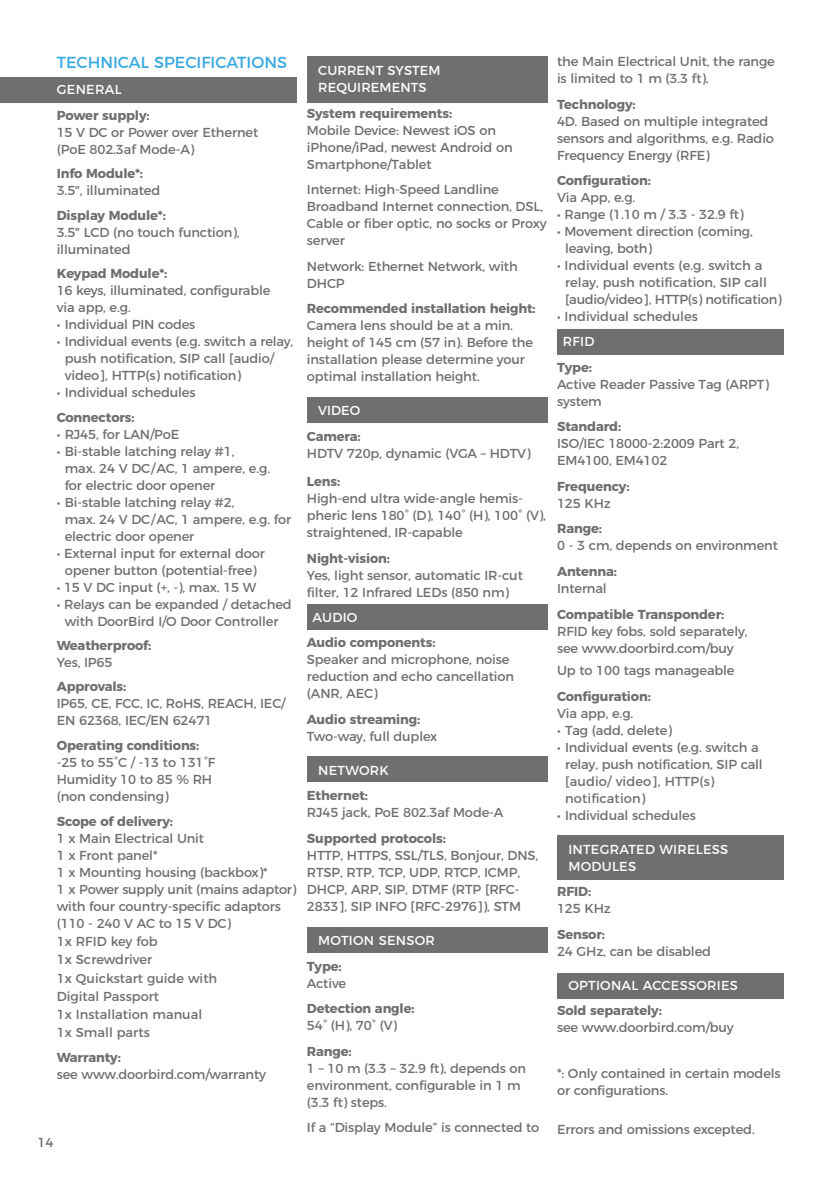
<style>
.page{position:relative;width:840px;height:1191px;background:#fff}
.page>*{position:absolute;margin:0;border:0;box-sizing:border-box;transform-origin:0 0}
.t1{font:16px "Montserrat";color:#38a8e0}
.t2{font:13px/17px "Montserrat";letter-spacing:-.01em;color:#706f6f}
.t3{font:700 13px "Montserrat";letter-spacing:-.01em;color:#706f6f}
.t4{font:13px/17px "Montserrat";letter-spacing:.02em;color:#fff}
</style>
<div class="page">
<div style="left:0;top:77px;width:296px;height:25px;background:#706f6f"></div>
<div style="left:556px;top:329px;width:226px;height:25px;background:#706f6f"></div>
<div style="left:556px;top:973px;width:226px;height:25px;background:#706f6f"></div>
<div style="left:556px;top:835px;width:226px;height:45px;background:#706f6f"></div>
<div style="left:307px;top:57px;width:240px;height:46px;background:#706f6f"></div>
<div style="left:307px;top:604px;width:240px;height:25px;background:#706f6f"></div>
<div style="left:307px;top:397px;width:240px;height:25px;background:#706f6f"></div>
<div style="left:307px;top:756px;width:240px;height:26px;background:#706f6f"></div>
<div style="left:307px;top:927px;width:240px;height:25px;background:#706f6f"></div>
<p class="t1" style="left:57px;top:49px;width:231px">TECHNICAL SPECIFICATIONS</p>
<p class="t4" style="left:57px;top:80px;width:66px">GENERAL</p>
<p class="t3" style="left:57px;top:105px;width:94px">Power supply:</p>
<p class="t2" style="left:57px;top:123px;width:203px">15 V DC or Power over Ethernet (PoE 802.3af Mode-A)</p>
<p class="t3" style="left:57px;top:163px;width:88px">Info Module*:</p>
<p class="t2" style="left:57px;top:181px;width:105px">3.5″, illuminated</p>
<p class="t3" style="left:57px;top:204px;width:110px">Display Module*:</p>
<p class="t2" style="left:57px;top:222px;width:184px">3.5″ LCD (no touch function), illuminated</p>
<p class="t3" style="left:57px;top:263px;width:112px">Keypad Module*:</p>
<p class="t2" style="left:57px;top:281px;width:215px">16 keys, illuminated, configurable via app, e.g.</p>
<p class="t2" style="left:57px;top:315px;width:140px">• Individual PIN codes</p>
<p class="t2" style="left:65px;top:332px;width:230px;text-indent:-8px">• Individual events (e.g. switch a relay, push notification, SIP call [audio/ video], HTTP(s) notification)</p>
<p class="t2" style="left:57px;top:383px;width:140px">• Individual schedules</p>
<p class="t3" style="left:57px;top:406px;width:79px">Connectors:</p>
<p class="t2" style="left:57px;top:424px;width:124px">• RJ45, for LAN/PoE</p>
<p class="t2" style="left:65px;top:441px;width:207px;text-indent:-8px">• Bi-stable latching relay #1,<br>max. 24 V DC / AC, 1 ampere, e.g. for electric door opener</p>
<p class="t2" style="left:65px;top:492px;width:228px;text-indent:-8px">• Bi-stable latching relay #2,<br>max. 24 V DC / AC, 1 ampere, e.g. for electric door opener</p>
<p class="t2" style="left:57px;top:543px;width:209px;text-align:center">• External input for external door opener button (potential-free)</p>
<p class="t2" style="left:57px;top:577px;width:201px">• 15 V DC input (+, -), max. 15 W</p>
<p class="t2" style="left:57px;top:594px;width:236px;text-align:center">• Relays can be expanded / detached with DoorBird I/O Door Controller</p>
<p class="t3" style="left:57px;top:635px;width:96px">Weatherproof:</p>
<p class="t2" style="left:57px;top:653px;width:57px">Yes, IP65</p>
<p class="t3" style="left:57px;top:676px;width:71px">Approvals:</p>
<p class="t2" style="left:57px;top:694px;width:230px">IP65, CE, FCC, IC, RoHS, REACH, IEC/<br>EN 62368, IEC/EN 62471</p>
<p class="t3" style="left:57px;top:734px;width:144px">Operating conditions:</p>
<p class="t2" style="left:57px;top:752px;width:160px">-25 to 55°C / -13 to 131°F<br>Humidity 10 to 85 % RH (non condensing)</p>
<p class="t3" style="left:57px;top:811px;width:118px">Scope of delivery:</p>
<p class="t2" style="left:57px;top:829px;width:241px;line-height:17.6px">1 x Main Electrical Unit<br>1 x Front panel*<br>1 x Mounting housing (backbox)*<br>1 x Power supply unit (mains adaptor) with four country-specific adaptors (110 - 240 V AC to 15 V DC)<br>1x RFID key fob<br>1x Screwdriver<br>1x Quickstart guide with<br>Digital Passport<br>1x Installation manual<br>1x Small parts</p>
<p class="t3" style="left:57px;top:1046px;width:66px">Warranty:</p>
<p class="t2" style="left:57px;top:1064px;width:211px">see www.doorbird.com/warranty</p>
<p class="t2" style="left:37px;top:1132px;width:18px">14</p>
<p class="t4" style="left:318px;top:61px;width:124px">CURRENT SYSTEM<br>REQUIREMENTS</p>
<p class="t3" style="left:307px;top:102px;width:147px">System requirements:</p>
<p class="t2" style="left:307px;top:121px;width:207px">Mobile Device: Newest iOS on iPhone/iPad, newest Android on<br>Smartphone/Tablet</p>
<p class="t2" style="left:307px;top:180px;width:241px">Internet: High-Speed Landline<br>Broadband Internet connection, DSL,<br>Cable or fiber optic, no socks or Proxy server</p>
<p class="t2" style="left:307px;top:257px;width:212px">Network: Ethernet Network, with<br>DHCP</p>
<p class="t3" style="left:307px;top:298px;width:230px">Recommended installation height:</p>
<p class="t2" style="left:307px;top:316px;width:227px">Camera lens should be at a min. height of 145 cm (57 in). Before the installation please determine your optimal installation height.</p>
<p class="t4" style="left:318px;top:401px;width:44px">VIDEO</p>
<p class="t3" style="left:307px;top:425px;width:55px">Camera:</p>
<p class="t2" style="left:307px;top:444px;width:225px">HDTV 720p, dynamic (VGA – HDTV)</p>
<p class="t3" style="left:307px;top:471px;width:35px">Lens:</p>
<p class="t2" style="left:307px;top:489px;width:240px">High-end ultra wide-angle hemis&shy;pheric lens 180° (D), 140° (H), 100° (V), straightened, IR-capable</p>
<p class="t3" style="left:307px;top:547px;width:85px">Night-vision:</p>
<p class="t2" style="left:307px;top:565px;width:217px">Yes, light sensor, automatic IR-cut filter, 12 Infrared LEDs (850 nm)</p>
<p class="t4" style="left:312px;top:607px;width:46px">AUDIO</p>
<p class="t3" style="left:307px;top:632px;width:130px">Audio components:</p>
<p class="t2" style="left:307px;top:650px;width:208px">Speaker and microphone, noise reduction and echo cancellation (ANR, AEC)</p>
<p class="t3" style="left:307px;top:708px;width:115px">Audio streaming:</p>
<p class="t2" style="left:307px;top:726px;width:132px">Two-way, full duplex</p>
<p class="t4" style="left:318px;top:760px;width:72px">NETWORK</p>
<p class="t3" style="left:307px;top:785px;width:63px">Ethernet:</p>
<p class="t2" style="left:307px;top:803px;width:198px">RJ45 jack, PoE 802.3af Mode-A</p>
<p class="t3" style="left:307px;top:827px;width:140px">Supported protocols:</p>
<p class="t2" style="left:307px;top:845px;width:233px">HTTP, HTTPS, SSL/TLS, Bonjour, DNS, RTSP, RTP, TCP, UDP, RTCP, ICMP, DHCP, ARP, SIP, DTMF (RTP [RFC-2833], SIP INFO [RFC-2976]), STM</p>
<p class="t4" style="left:318px;top:931px;width:118px">MOTION SENSOR</p>
<p class="t3" style="left:307px;top:955px;width:36px">Type:</p>
<p class="t2" style="left:307px;top:973px;width:41px">Active</p>
<p class="t3" style="left:307px;top:997px;width:109px">Detection angle:</p>
<p class="t2" style="left:307px;top:1016px;width:92px">54° (H), 70° (V)</p>
<p class="t3" style="left:307px;top:1040px;width:46px">Range:</p>
<p class="t2" style="left:307px;top:1058px;width:221px">1 – 10 m (3.3 – 32.9 ft), depends on environment, configurable in 1 m (3.3 ft) steps.</p>
<p class="t2" style="left:307px;top:1118px;width:234px">If a “Display Module” is connected to</p>
<p class="t2" style="left:556px;top:52px;width:219px">the Main Electrical Unit, the range is limited to 1 m (3.3 ft).</p>
<p class="t3" style="left:556px;top:93px;width:80px">Technology:</p>
<p class="t2" style="left:556px;top:111px;width:218px">4D. Based on multiple integrated sensors and algorithms, e.g. Radio<br>Frequency Energy (RFE)</p>
<p class="t3" style="left:556px;top:170px;width:95px">Configuration:</p>
<p class="t2" style="left:556px;top:188px;width:80px">Via App, e.g.</p>
<p class="t2" style="left:556px;top:205px;width:188px">• Range (1.10 m / 3.3 - 32.9 ft)</p>
<p class="t2" style="left:564px;top:222px;width:189px;text-indent:-8px">• Movement direction (coming, leaving, both)</p>
<p class="t2" style="left:564px;top:256px;width:218px;text-indent:-8px">• Individual events (e.g. switch a relay, push notification, SIP call [audio/video], HTTP(s) notification)</p>
<p class="t2" style="left:556px;top:307px;width:142px">• Individual schedules</p>
<p class="t4" style="left:562px;top:332px;width:33px">RFID</p>
<p class="t3" style="left:556px;top:356px;width:36px">Type:</p>
<p class="t2" style="left:556px;top:375px;width:213px">Active Reader Passive Tag (ARPT) system</p>
<p class="t3" style="left:556px;top:416px;width:66px">Standard:</p>
<p class="t2" style="left:556px;top:434px;width:183px">ISO/IEC 18000-2:2009 Part 2,<br>EM4100, EM4102</p>
<p class="t3" style="left:556px;top:475px;width:74px">Frequency:</p>
<p class="t2" style="left:556px;top:494px;width:55px">125 KHz</p>
<p class="t3" style="left:556px;top:518px;width:46px">Range:</p>
<p class="t2" style="left:556px;top:536px;width:222px">0 - 3 cm, depends on environment</p>
<p class="t3" style="left:556px;top:560px;width:61px">Antenna:</p>
<p class="t2" style="left:556px;top:579px;width:51px">Internal</p>
<p class="t3" style="left:556px;top:603px;width:169px">Compatible Transponder:</p>
<p class="t2" style="left:556px;top:621px;width:192px">RFID key fobs, sold separately, see www.doorbird.com/buy</p>
<p class="t2" style="left:556px;top:661px;width:179px">Up to 100 tags manageable</p>
<p class="t3" style="left:556px;top:685px;width:95px">Configuration:</p>
<p class="t2" style="left:556px;top:703px;width:78px">Via app, e.g.</p>
<p class="t2" style="left:556px;top:720px;width:116px">• Tag (add, delete)</p>
<p class="t2" style="left:564px;top:737px;width:199px;text-indent:-8px">• Individual events (e.g. switch a relay, push notification, SIP call [audio/ video], HTTP(s) notification)</p>
<p class="t2" style="left:556px;top:805px;width:140px">• Individual schedules</p>
<p class="t4" style="left:568px;top:839px;width:161px">INTEGRATED WIRELESS<br>MODULES</p>
<p class="t3" style="left:556px;top:881px;width:36px">RFID:</p>
<p class="t2" style="left:556px;top:899px;width:55px">125 KHz</p>
<p class="t3" style="left:556px;top:923px;width:50px">Sensor:</p>
<p class="t2" style="left:556px;top:941px;width:155px">24 GHz, can be disabled</p>
<p class="t4" style="left:568px;top:975px;width:171px">OPTIONAL ACCESSORIES</p>
<p class="t3" style="left:556px;top:1000px;width:106px">Sold separately:</p>
<p class="t2" style="left:556px;top:1018px;width:178px">see www.doorbird.com/buy</p>
<p class="t2" style="left:556px;top:1063px;width:225px">*: Only contained in certain models or configurations.</p>
<p class="t2" style="left:556px;top:1120px;width:199px">Errors and omissions excepted.</p>
</div>
